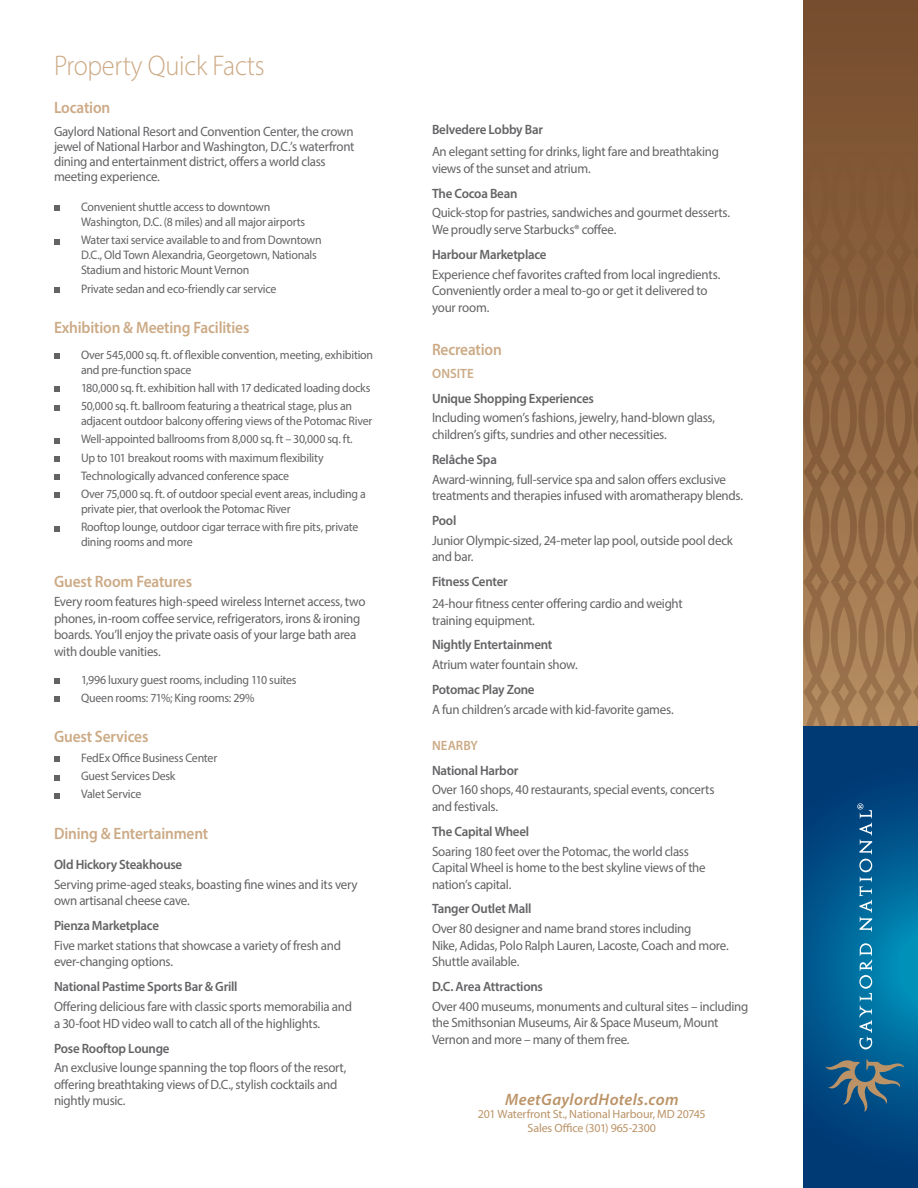
<style>
.page{position:relative;width:918px;height:1188px;background:#fff}
.page>*{position:absolute;margin:0;border:0;box-sizing:border-box;transform-origin:0 0}
.Bulleted_List_10{font:300 28.5px "Myriad Pro";letter-spacing:-.01em;color:#ccaa86;scale:.93 1}
.Bulleted_List_10-2{font:600 16.5px "Myriad Pro";letter-spacing:-.01em;color:#ccaa86;scale:.93 1}
.t1{font:italic 600 16.5px "Myriad Pro";letter-spacing:.02em;color:#bb9367}
.Paragraph_Copy{font:600 16.5px "Myriad Pro";letter-spacing:-.01em;color:#ccaa86;scale:.93 1}
.Paragraph_Copy-2{font:13.5px/16.5px "Myriad Pro";letter-spacing:-.02em;color:#636366;scale:.96 1}
.Bulleted_List_10-3{font:600 13.5px "Myriad Pro";letter-spacing:-.02em;color:#636366;scale:.96 1}
.Bulleted_List_10-4{font:13.5px/15px "Myriad Pro";letter-spacing:-.02em;color:#636366;scale:.96 1}
.Paragraph_Copy_Heade{font:600 13.5px "Myriad Pro";letter-spacing:-.02em;color:#636366;scale:.96 1}
.Paragraph_Copy-3{font:600 13.5px "Myriad Pro";letter-spacing:-.02em;color:#636366;scale:.96 1}
.Paragraph_Copy-4{font:600 13.5px "Myriad Pro";color:#ccaa86;scale:.96 1}
.Bulleted_List_10-5{font:12.3px/15px "Myriad Pro";letter-spacing:-.015em;color:#636366;scale:.96 1}
.t2{font:12px "Myriad Pro";letter-spacing:-.015em;color:#bb9367}
</style>
<div class="page">
<svg style="left:54px;top:206px;width:5px;height:5px"></svg>
<svg style="left:54px;top:239px;width:5px;height:5px"></svg>
<svg style="left:54px;top:287px;width:5px;height:6px"></svg>
<svg style="left:54px;top:353px;width:5px;height:6px"></svg>
<svg style="left:54px;top:387px;width:5px;height:5px"></svg>
<svg style="left:54px;top:405px;width:5px;height:5px"></svg>
<svg style="left:54px;top:438px;width:5px;height:5px"></svg>
<svg style="left:54px;top:456px;width:5px;height:6px"></svg>
<svg style="left:54px;top:475px;width:5px;height:5px"></svg>
<svg style="left:54px;top:493px;width:5px;height:5px"></svg>
<svg style="left:54px;top:526px;width:5px;height:5px"></svg>
<svg style="left:54px;top:679px;width:5px;height:5px"></svg>
<svg style="left:54px;top:697px;width:5px;height:5px"></svg>
<svg style="left:54px;top:757px;width:5px;height:5px"></svg>
<svg style="left:54px;top:775px;width:5px;height:5px"></svg>
<svg style="left:54px;top:793px;width:5px;height:5px"></svg>
<div style="left:803px;top:0;width:115px;height:802px;background:#7b5332"></div>
<svg style="left:803px;top:181px;width:115px;height:545px"></svg>
<svg style="left:803px;top:726px;width:115px;height:462px;background:#005289"></svg>
<svg style="left:826px;top:1058px;width:78px;height:54px;background:#33637f"></svg>
<svg style="left:859px;top:943px;width:13px;height:106px"></svg>
<svg style="left:857px;top:803px;width:15px;height:129px;background:#337aa5"></svg>
<p class="Bulleted_List_10" style="left:54px;top:49px;width:228px">Property Quick Facts</p>
<p class="Bulleted_List_10-2" style="left:54px;top:97px;width:62px">Location</p>
<p class="Bulleted_List_10-4" style="left:54px;top:124px;width:315px">Gaylord National Resort and Convention Center, the crown jewel of National Harbor and Washington, D.C.’s waterfront dining and entertainment district, offers a world class meeting experience.</p>
<p class="Bulleted_List_10-5" style="left:81px;top:199px;width:235px">Convenient shuttle access to downtown<br>Washington, D.C. (8 miles) and all major airports</p>
<p class="Bulleted_List_10-5" style="left:81px;top:233px;width:252px">Water taxi service available to and from Downtown<br>D.C., Old Town Alexandria, Georgetown, Nationals<br>Stadium and historic Mount Vernon</p>
<p class="Bulleted_List_10-5" style="left:81px;top:281px;width:205px">Private sedan and eco-friendly car service</p>
<p class="Bulleted_List_10-2" style="left:54px;top:317px;width:212px">Exhibition &amp; Meeting Facilities</p>
<p class="Bulleted_List_10-5" style="left:81px;top:347px;width:306px">Over 545,000 sq. ft. of flexible convention, meeting, exhibition and pre-function space</p>
<p class="Bulleted_List_10-5" style="left:81px;top:380px;width:303px">180,000 sq. ft. exhibition hall with 17 dedicated loading docks</p>
<p class="Bulleted_List_10-5" style="left:81px;top:398px;width:305px">50,000 sq. ft. ballroom featuring a theatrical stage, plus an adjacent outdoor balcony offering views of the Potomac River</p>
<p class="Bulleted_List_10-5" style="left:81px;top:432px;width:285px">Well-appointed ballrooms from 8,000 sq. ft – 30,000 sq. ft.</p>
<p class="Bulleted_List_10-5" style="left:81px;top:450px;width:254px">Up to 101 breakout rooms with maximum flexibility</p>
<p class="Bulleted_List_10-5" style="left:81px;top:468px;width:218px">Technologically advanced conference space</p>
<p class="Bulleted_List_10-5" style="left:81px;top:486px;width:298px">Over 75,000 sq. ft. of outdoor special event areas, including a private pier, that overlook the Potomac River</p>
<p class="Bulleted_List_10-5" style="left:81px;top:520px;width:291px">Rooftop lounge, outdoor cigar terrace with fire pits, private dining rooms and more</p>
<p class="Bulleted_List_10-2" style="left:54px;top:570px;width:150px">Guest Room Features</p>
<p class="Paragraph_Copy-2" style="left:54px;top:593px;width:326px">Every room features high-speed wireless Internet access, two phones, in-room coffee service, refrigerators, irons &amp; ironing boards. You’ll enjoy the private oasis of your large bath area with double vanities.</p>
<p class="Bulleted_List_10-5" style="left:81px;top:672px;width:226px">1,996 luxury guest rooms, including 110 suites</p>
<p class="Bulleted_List_10-5" style="left:81px;top:690px;width:182px">Queen rooms: 71%; King rooms: 29%</p>
<p class="Bulleted_List_10-2" style="left:54px;top:726px;width:103px">Guest Services</p>
<p class="Bulleted_List_10-5" style="left:81px;top:750px;width:143px">FedEx Office Business Center</p>
<p class="Bulleted_List_10-5" style="left:81px;top:768px;width:100px">Guest Services Desk</p>
<p class="Bulleted_List_10-5" style="left:81px;top:787px;width:64px">Valet Service</p>
<p class="Bulleted_List_10-2" style="left:54px;top:823px;width:167px">Dining &amp; Entertainment</p>
<p class="Bulleted_List_10-3" style="left:54px;top:856px;width:135px">Old Hickory Steakhouse</p>
<p class="Paragraph_Copy-2" style="left:54px;top:876px;width:318px">Serving prime-aged steaks, boasting fine wines and its very own artisanal cheese cave.</p>
<p class="Paragraph_Copy_Heade" style="left:54px;top:917px;width:111px">Pienza Marketplace</p>
<p class="Paragraph_Copy-2" style="left:54px;top:937px;width:301px">Five market stations that showcase a variety of fresh and ever-changing options.</p>
<p class="Paragraph_Copy_Heade" style="left:54px;top:978px;width:193px">National Pastime Sports Bar &amp; Grill</p>
<p class="Paragraph_Copy-2" style="left:54px;top:998px;width:312px">Offering delicious fare with classic sports memorabilia and a 30-foot HD video wall to catch all of the highlights.</p>
<p class="Paragraph_Copy_Heade" style="left:54px;top:1039px;width:122px">Pose Rooftop Lounge</p>
<p class="Paragraph_Copy-2" style="left:54px;top:1059px;width:306px">An exclusive lounge spanning the top floors of the resort, offering breathtaking views of D.C., stylish cocktails and nightly music.</p>
<p class="Paragraph_Copy-3" style="left:432px;top:121px;width:117px">Belvedere Lobby Bar</p>
<p class="Paragraph_Copy-2" style="left:432px;top:143px;width:301px">An elegant setting for drinks, light fare and breathtaking views of the sunset and atrium.</p>
<p class="Bulleted_List_10-3" style="left:432px;top:185px;width:91px">The Cocoa Bean</p>
<p class="Paragraph_Copy-2" style="left:432px;top:204px;width:312px">Quick-stop for pastries, sandwiches and gourmet desserts.<br>We proudly serve Starbucks® coffee.</p>
<p class="Bulleted_List_10-3" style="left:432px;top:246px;width:121px">Harbour Marketplace</p>
<p class="Paragraph_Copy-2" style="left:432px;top:266px;width:302px">Experience chef favorites crafted from local ingredients.<br>Conveniently order a meal to-go or get it delivered to your room.</p>
<p class="Paragraph_Copy" style="left:432px;top:339px;width:77px">Recreation</p>
<p class="Paragraph_Copy-4" style="left:432px;top:365px;width:45px">ONSITE</p>
<p class="Bulleted_List_10-3" style="left:432px;top:390px;width:170px">Unique Shopping Experiences</p>
<p class="Paragraph_Copy-2" style="left:432px;top:409px;width:296px">Including women’s fashions, jewelry, hand-blown glass, children’s gifts, sundries and other necessities.</p>
<p class="Bulleted_List_10-3" style="left:432px;top:451px;width:69px">Relâche Spa</p>
<p class="Paragraph_Copy-2" style="left:432px;top:471px;width:326px">Award-winning, full-service spa and salon offers exclusive treatments and therapies infused with aromatherapy blends.</p>
<p class="Bulleted_List_10-3" style="left:432px;top:512px;width:27px">Pool</p>
<p class="Paragraph_Copy-2" style="left:432px;top:532px;width:315px">Junior Olympic-sized, 24-meter lap pool, outside pool deck and bar.</p>
<p class="Paragraph_Copy-3" style="left:432px;top:573px;width:80px">Fitness Center</p>
<p class="Paragraph_Copy-2" style="left:432px;top:595px;width:263px">24-hour fitness center offering cardio and weight training equipment.</p>
<p class="Bulleted_List_10-3" style="left:432px;top:636px;width:127px">Nightly Entertainment</p>
<p class="Paragraph_Copy-2" style="left:432px;top:656px;width:153px">Atrium water fountain show.</p>
<p class="Bulleted_List_10-3" style="left:432px;top:681px;width:108px">Potomac Play Zone</p>
<p class="Paragraph_Copy-2" style="left:432px;top:701px;width:253px">A fun children’s arcade with kid-favorite games.</p>
<p class="Paragraph_Copy-4" style="left:432px;top:737px;width:49px">NEARBY</p>
<p class="Bulleted_List_10-3" style="left:432px;top:762px;width:91px">National Harbor</p>
<p class="Paragraph_Copy-2" style="left:432px;top:781px;width:296px">Over 160 shops, 40 restaurants, special events, concerts and festivals.</p>
<p class="Bulleted_List_10-3" style="left:432px;top:823px;width:103px">The Capital Wheel</p>
<p class="Paragraph_Copy-2" style="left:432px;top:843px;width:287px">Soaring 180 feet over the Potomac, the world class<br>Capital Wheel is home to the best skyline views of the nation’s capital.</p>
<p class="Bulleted_List_10-3" style="left:432px;top:900px;width:105px">Tanger Outlet Mall</p>
<p class="Paragraph_Copy-2" style="left:432px;top:920px;width:311px">Over 80 designer and name brand stores including<br>Nike, Adidas, Polo Ralph Lauren, Lacoste, Coach and more.<br>Shuttle available.</p>
<p class="Bulleted_List_10-3" style="left:432px;top:978px;width:117px">D.C. Area Attractions</p>
<p class="Paragraph_Copy-2" style="left:432px;top:998px;width:331px">Over 400 museums, monuments and cultural sites – including the Smithsonian Museums, Air &amp; Space Museum, Mount<br>Vernon and more – many of them free.</p>
<p class="t1" style="left:505px;top:1089px;width:175px">MeetGaylordHotels.com</p>
<p class="t2" style="left:478px;top:1107px;width:229px">201 Waterfront St., National Harbour, MD 20745</p>
<p class="t2" style="left:528px;top:1121px;width:130px">Sales Office (301) 965-2300</p>
</div>
